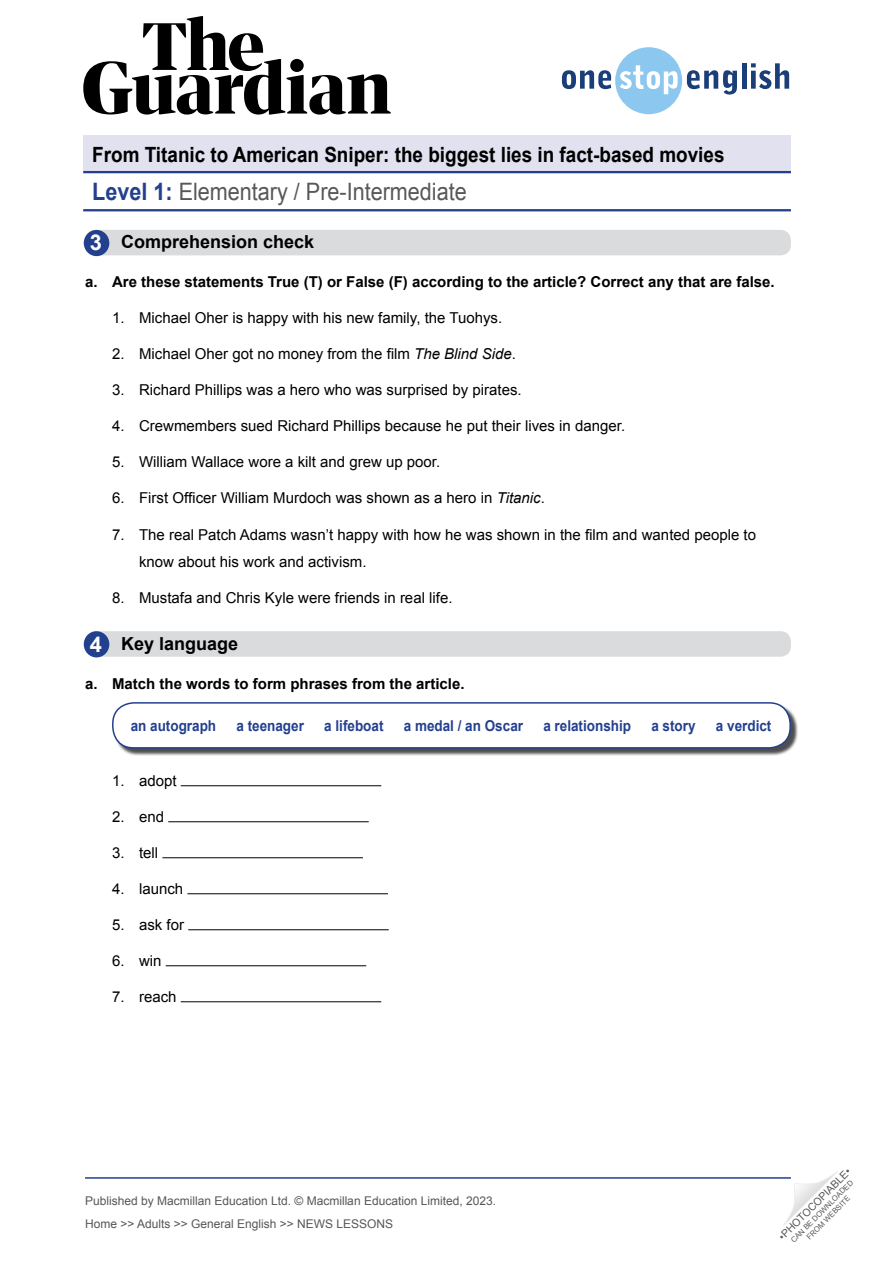
<style>
.page{position:relative;width:893px;height:1263px;background:#fff}
.page>*{position:absolute;margin:0;border:0;box-sizing:border-box;transform-origin:0 0}
.t1{font:24px "Arial";color:#58585a;scale:.9 1}
.WS__Exercise_title{font:700 21.9px "Arial";color:#fff}
.t2{font:700 21px "Arial";color:#000;scale:.9 1}
.WS__Exercise_title-2{font:700 18px "Arial";color:#000}
.t3{font:15px/27px "Arial";color:#000}
.t4{font:700 15px "Arial";color:#000}
.TN__Body_text{font:700 15px "Arial";color:#23408f;scale:.9 1}
.t5{font:12px/23px "Arial";color:#575756}
.t6{font:10.5px "Arial";color:#575756}
.t7{font:7.5px/9px "Arial";color:#575756;text-align:center}
.s1{font-weight:700;color:#23408f}
.s2{font-style:italic}
</style>
<div class="page">
<svg style="left:783px;top:1171px;width:55px;height:55px"></svg>
<svg style="left:83px;top:16px;width:308px;height:99px"></svg>
<svg style="left:562px;top:47px;width:175px;height:67px"></svg>
<hr style="left:742px;top:63px;width:4px;height:26px;background:#1a3e78">
<svg style="left:751px;top:63px;width:38px;height:26px"></svg>
<hr style="left:85px;top:1177px;width:706px;height:2px;background:#23408f">
<div style="left:83px;top:136px;width:708px;height:37px;background:#e1e1ef"></div>
<hr style="left:83px;top:171px;width:708px;height:2px;background:#23408f">
<hr style="left:83px;top:209px;width:708px;height:2px;background:#23408f">
<div style="left:85px;top:631px;width:706px;height:26px;background:#dadbdc;border-radius:10px"></div>
<div style="left:84px;top:631px;width:25px;height:26px;background:#23408f;border-radius:50%"></div>
<div style="left:85px;top:230px;width:706px;height:25px;background:#dadbdc;border-radius:10px"></div>
<div style="left:84px;top:230px;width:25px;height:26px;background:#23408f;border-radius:50%"></div>
<div style="left:114px;top:704px;width:684px;height:52px;background:#000;opacity:.7"></div>
<div style="left:113px;top:703px;width:677px;height:45px;background:#fff;border-radius:21px"></div>
<div style="left:112px;top:702px;width:679px;height:47px;border:2px solid #23408f;border-radius:21px"></div>
<hr style="left:181px;top:785px;width:200px;height:1px;background:#000">
<hr style="left:168px;top:821px;width:201px;height:1px;background:#000">
<hr style="left:162px;top:857px;width:201px;height:1px;background:#000">
<hr style="left:187px;top:893px;width:201px;height:1px;background:#000">
<hr style="left:188px;top:929px;width:201px;height:1px;background:#000">
<hr style="left:166px;top:965px;width:200px;height:1px;background:#000">
<hr style="left:181px;top:1001px;width:200px;height:1px;background:#000">
<h3 class="t2" style="left:92px;top:141px;width:704px">From Titanic to American Sniper: the biggest lies in fact-based movies</h3>
<h1 class="t1" style="left:92px;top:176px;width:418px"><span class="s1">Level 1:</span> Elementary / Pre-Intermediate</h1>
<p class="WS__Exercise_title" style="left:90px;top:228px;width:14px">3</p>
<p class="WS__Exercise_title-2" style="left:121px;top:230px;width:195px">Comprehension check</p>
<p class="t4" style="left:85px;top:272px;width:691px">a. Are these statements True (T) or False (F) according to the article? Correct any that are false.</p>
<p class="t3" style="left:112px;top:305px;width:392px">1. Michael Oher is happy with his new family, the Tuohys.</p>
<p class="t3" style="left:112px;top:341px;width:405px">2. Michael Oher got no money from the film <span class="s2">The Blind Side</span>.</p>
<p class="t3" style="left:112px;top:377px;width:411px">3. Richard Phillips was a hero who was surprised by pirates.</p>
<p class="t3" style="left:112px;top:413px;width:515px">4. Crewmembers sued Richard Phillips because he put their lives in danger.</p>
<p class="t3" style="left:112px;top:449px;width:330px">5. William Wallace wore a kilt and grew up poor.</p>
<p class="t3" style="left:112px;top:485px;width:434px">6. First Officer William Murdoch was shown as a hero in <span class="s2">Titanic</span>.</p>
<p class="t3" style="left:139px;top:521px;width:618px;text-indent:-27px">7. The real Patch Adams wasn’t happy with how he was shown in the film and wanted people to know about his work and activism.</p>
<p class="t3" style="left:112px;top:584px;width:342px">8. Mustafa and Chris Kyle were friends in real life.</p>
<p class="WS__Exercise_title-2" style="left:121px;top:631px;width:119px">Key language</p>
<p class="t4" style="left:85px;top:673px;width:381px">a. Match the words to form phrases from the article.</p>
<p class="TN__Body_text" style="left:131px;top:716px;width:97px">an autograph</p>
<p class="TN__Body_text" style="left:236px;top:716px;width:77px">a teenager</p>
<p class="TN__Body_text" style="left:324px;top:716px;width:67px">a lifeboat</p>
<p class="TN__Body_text" style="left:404px;top:716px;width:134px">a medal / an Oscar</p>
<p class="TN__Body_text" style="left:543px;top:716px;width:99px">a relationship</p>
<p class="TN__Body_text" style="left:651px;top:716px;width:51px">a story</p>
<p class="TN__Body_text" style="left:716px;top:716px;width:63px">a verdict</p>
<p class="WS__Exercise_title" style="left:90px;top:629px;width:14px">4</p>
<p class="t3" style="left:112px;top:767px;width:66px">1. adopt</p>
<p class="t3" style="left:112px;top:803px;width:54px">2. end</p>
<p class="t3" style="left:112px;top:839px;width:48px">3. tell</p>
<p class="t3" style="left:112px;top:875px;width:73px">4. launch</p>
<p class="t3" style="left:112px;top:911px;width:74px">5. ask for</p>
<p class="t3" style="left:112px;top:947px;width:51px">6. win</p>
<p class="t3" style="left:112px;top:983px;width:66px">7. reach</p>
<p class="t5" style="left:85px;top:1189px;width:413px">Published by Macmillan Education Ltd. © Macmillan Education Limited, 2023.<br>Home &gt;&gt; Adults &gt;&gt; General English &gt;&gt; NEWS LESSONS</p>
<p class="t6" style="left:776px;top:1233px;width:99px;rotate:-45deg">•PHOTOCOPIABLE•</p>
<p class="t7" style="left:789px;top:1238px;width:86px;rotate:-45deg">CAN BE DOWNLOADED<br>FROM WEBSITE</p>
</div>
